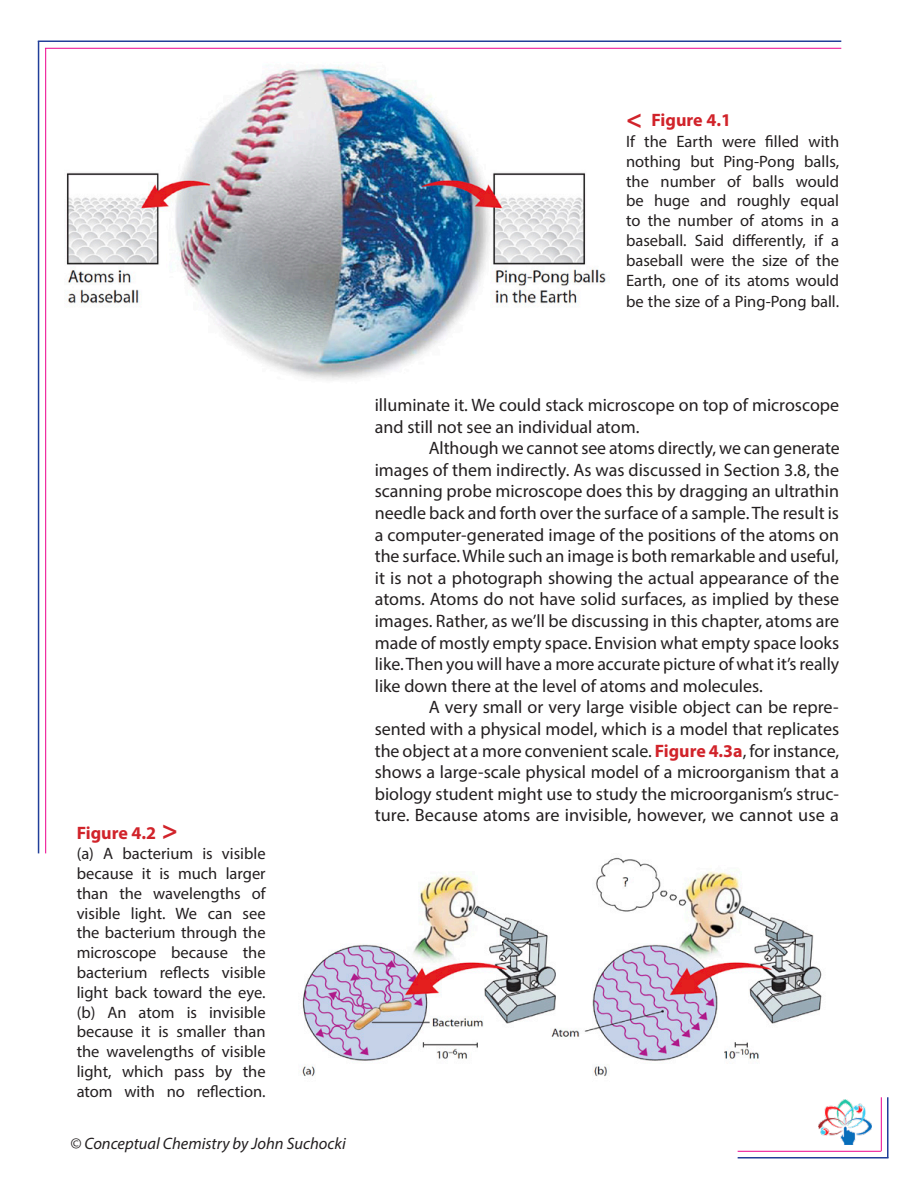
<style>
.page{position:relative;width:918px;height:1188px;background:#fff}
.page>*{position:absolute;margin:0;border:0;box-sizing:border-box;transform-origin:0 0}
.t1{font:18px/21.6px "Myriad Pro";color:#231f20;text-align:justify}
.t2{font:700 18px "Myriad Pro";color:#d1232a}
.t3{font:16.5px/19.8px "Myriad Pro";color:#231f20;text-align:justify}
.t4{font:italic 16.5px "Myriad Pro";color:#231f20}
.s1{font-size:27px}
.s2{font-weight:700;color:#d1232a}
</style>
<div class="page">
<img style="left:818px;top:1099px;width:53px;height:45px">
<hr style="left:38px;top:41px;width:1px;height:812px;background:#223f99">
<hr style="left:38px;top:40px;width:803px;height:2px;background:#223f99">
<hr style="left:45px;top:48px;width:1px;height:805px;background:#ed028c">
<hr style="left:45px;top:48px;width:796px;height:1px;background:#ed028c">
<hr style="left:887px;top:1097px;width:2px;height:61px;background:#223f99">
<hr style="left:738px;top:1157px;width:151px;height:2px;background:#223f99">
<hr style="left:881px;top:1097px;width:1px;height:54px;background:#ed028c">
<hr style="left:738px;top:1151px;width:143px;height:1px;background:#ed028c">
<img style="left:66px;top:65px;width:540px;height:315px">
<img style="left:302px;top:857px;width:520px;height:220px">
<p class="t2" style="left:626px;top:108px;width:106px"><span class="s1">&lt;</span> Figure 4.1</p>
<p class="t3" style="left:626px;top:131px;width:215px">If the Earth were filled with nothing but Ping-Pong balls, the number of balls would be huge and roughly equal to the number of atoms in a baseball. Said differently, if a baseball were the size of the Earth, one of its atoms would</p>
<p class="t3" style="left:626px;top:292px;width:215px">be the size of a Ping-Pong ball.</p>
<p class="t2" style="left:77px;top:822px;width:103px">Figure 4.2 <span class="s1">&gt;</span></p>
<p class="t3" style="left:77px;top:843px;width:191px">(a) A bacterium is visible because it is much larger than the wavelengths of visible light. We can see the bacterium through the microscope because the bacterium reflects visible light back toward the eye. (b) An atom is invisible because it is smaller than the wavelengths of visible light, which pass by the atom with no reflection.</p>
<p class="t4" style="left:70px;top:1134px;width:277px">© Conceptual Chemistry by John Suchocki</p>
<p class="t1" style="left:375px;top:394px;width:466px">illuminate it. We could stack microscope on top of microscope and still not see an individual atom.</p>
<p class="t1" style="left:375px;top:437px;width:466px;text-indent:54px">Although we cannot see atoms directly, we can generate images of them indirectly. As was discussed in Section 3.8, the scanning probe microscope does this by dragging an ultrathin needle back and forth over the surface of a sample. The result is a computer-generated image of the positions of the atoms on the surface. While such an image is both remarkable and useful, it is not a photograph showing the actual appearance of the atoms. Atoms do not have solid surfaces, as implied by these images. Rather, as we’ll be discussing in this chapter, atoms are made of mostly empty space. Envision what empty space looks like. Then you will have a more accurate picture of what it’s really like down there at the level of atoms and molecules.</p>
<p class="t1" style="left:375px;top:696px;width:466px;text-indent:54px">A very small or very large visible object can be repre&shy;sented with a physical model, which is a model that replicates the object at a more convenient scale. <span class="s2">Figure 4.3a</span>, for instance, shows a large-scale physical model of a microorganism that a biology student might use to study the microorganism’s struc&shy;ture. Because atoms are invisible, however, we cannot use a</p>
</div>
